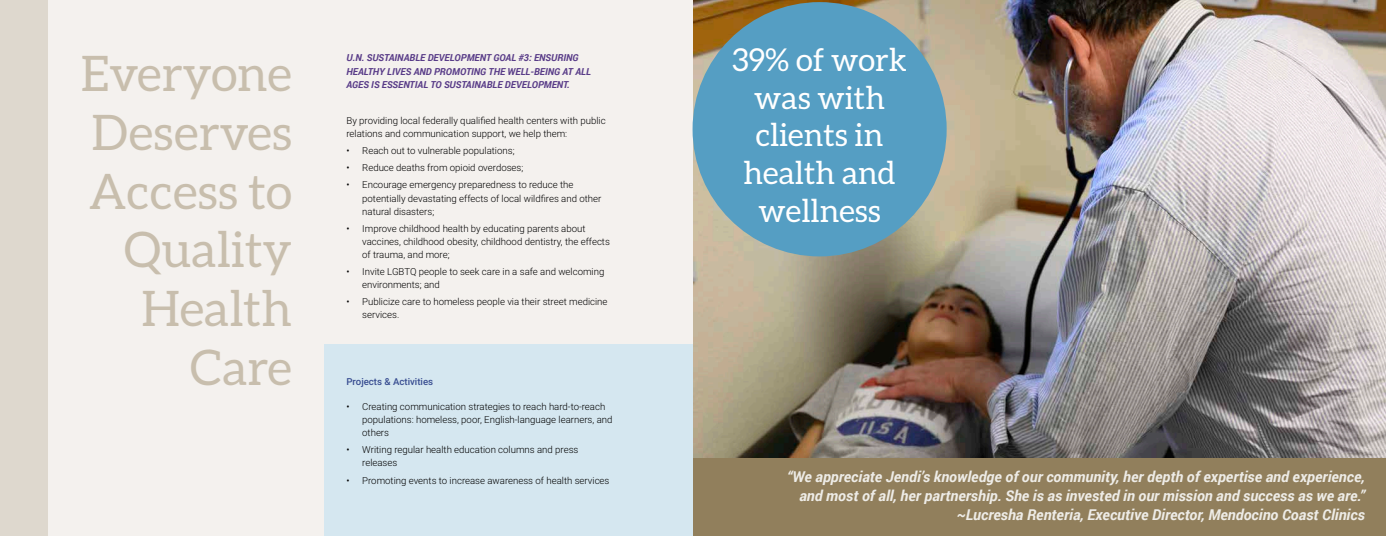
<style>
.page{position:relative;width:1386px;height:536px;background:#fff}
.page>*{position:absolute;margin:0;border:0;box-sizing:border-box;transform-origin:0 0}
.t1{font:49px/58.8px "Aleo";color:#c8bead;text-align:right}
.t2{font:31.5px/37.8px "Aleo";color:#fff;text-align:center}
.t3{font:italic 700 14.88px/19.2px "Roboto";color:#eeece7;text-align:right}
.t4{font:300 9.62px/13.1px "Roboto";color:#000}
.t5{font:italic 700 9.62px/13.1px "Roboto";color:#593c88}
.t6{font:500 9.62px "Roboto";color:#384d91}
</style>
<div class="page">
<div style="left:0;top:0;width:693px;height:535px;background:#f4f1ee"></div>
<img style="left:693px;top:0;width:693px;height:458px">
<div style="left:693px;top:458px;width:693px;height:78px;background:#917f5c"></div>
<div style="left:324px;top:345px;width:369px;height:191px;background:#d5e7f0"></div>
<div style="left:693px;top:2px;width:254px;height:254px;background:#559ec3;border-radius:50%"></div>
<div style="left:0;top:0;width:48px;height:536px;background:#ded8ce"></div>
<h1 class="t1" style="left:81px;top:43px;width:213px">Everyone<br>Deserves<br>Access to<br>Quality<br>Health<br>Care</h1>
<p class="t5" style="left:346px;top:51px;width:246px">U.N. SUSTAINABLE DEVELOPMENT GOAL #3: ENSURING<br>HEALTHY LIVES AND PROMOTING THE WELL-BEING AT ALL<br>AGES IS ESSENTIAL TO SUSTAINABLE DEVELOPMENT.</p>
<p class="t4" style="left:346px;top:114px;width:261px">By providing local federally qualified health centers with public relations and communication support, we help them:</p>
<p class="t4" style="left:346px;top:144px;width:170px">• Reach out to vulnerable populations;</p>
<p class="t4" style="left:346px;top:161px;width:178px">• Reduce deaths from opioid overdoses;</p>
<p class="t4" style="left:362px;top:178px;width:241px;text-indent:-16px">• Encourage emergency preparedness to reduce the potentially devastating effects of local wildfires and other natural disasters;</p>
<p class="t4" style="left:362px;top:221px;width:249px;text-indent:-16px">• Improve childhood health by educating parents about vaccines, childhood obesity, childhood dentistry, the effects of trauma, and more;</p>
<p class="t4" style="left:362px;top:265px;width:244px;text-indent:-16px">• Invite LGBTQ people to seek care in a safe and welcoming environments; and</p>
<p class="t4" style="left:362px;top:295px;width:247px;text-indent:-16px">• Publicize care to homeless people via their street medicine services.</p>
<p class="t6" style="left:346px;top:375px;width:88px">Projects &amp; Activities</p>
<p class="t4" style="left:362px;top:399px;width:252px;text-indent:-16px">• Creating communication strategies to reach hard-to-reach populations: homeless, poor, English-language learners, and others</p>
<p class="t4" style="left:362px;top:443px;width:218px;text-indent:-16px">• Writing regular health education columns and press releases</p>
<p class="t4" style="left:346px;top:473px;width:264px">• Promoting events to increase awareness of health services</p>
<h2 class="t2" style="left:732px;top:40px;width:176px">39% of work was with clients in health and wellness</h2>
<p class="t3" style="left:787px;top:466px;width:579px">“We appreciate Jendi’s knowledge of our community, her depth of expertise and experience, and most of all, her partnership. She is as invested in our mission and success as we are.” ~Lucresha Renteria, Executive Director, Mendocino Coast Clinics</p>
</div>
